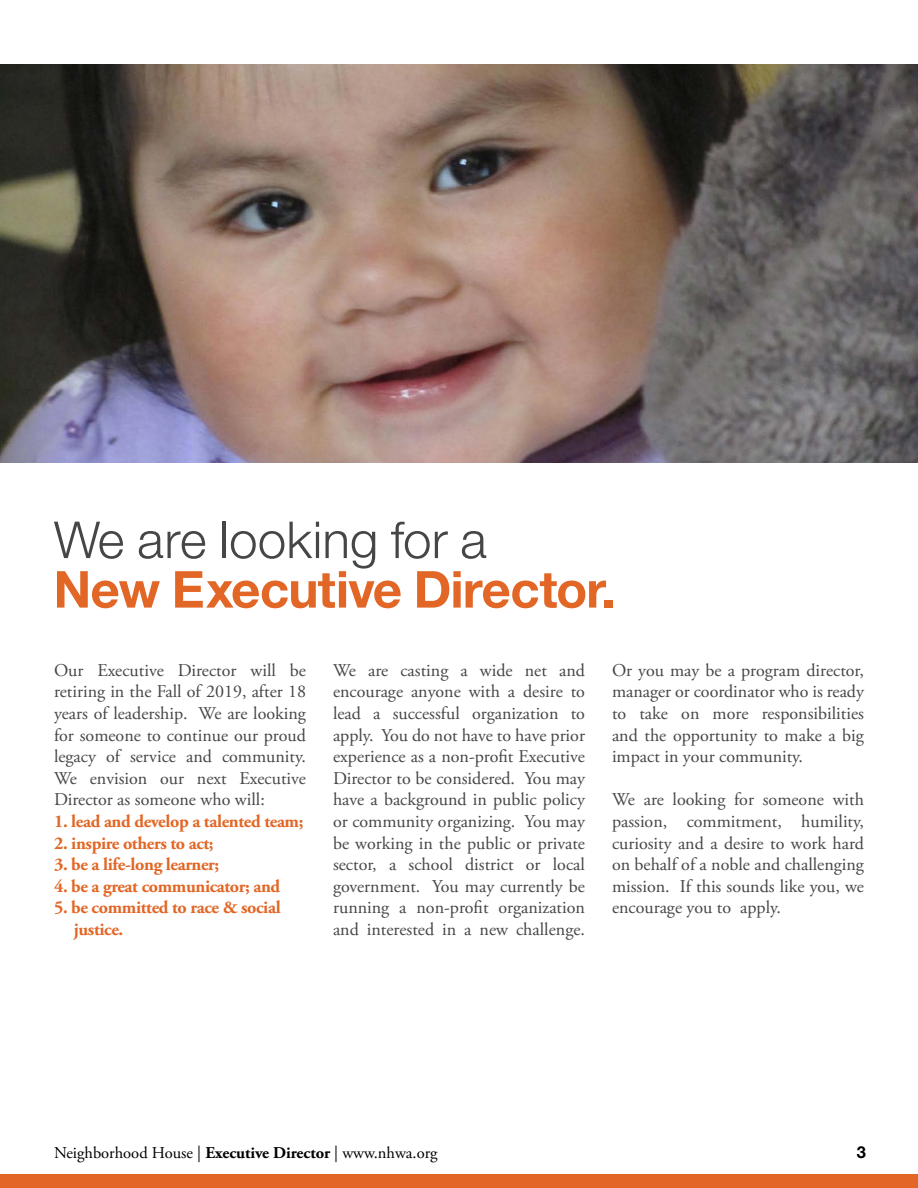
<style>
.page{position:relative;width:918px;height:1188px;background:#fff}
.page>*{position:absolute;margin:0;border:0;box-sizing:border-box;transform-origin:0 0}
.t1{font:51px "Helv Neue Boldfor IBM";color:#e26625}
.t2{font:51px "Helv Neue Lightfor IBM";color:#464547}
.t3{font:18px/21.6px "Adobe Garamond Pro";color:#464547;text-align:justify}
.t4{font:700 18px/21.6px "Adobe Garamond Pro";letter-spacing:-.02em;color:#e26625}
.t5{font:16.5px "Adobe Garamond Pro";color:#000}
.t6{font:16.5px "Helv Neue Boldfor IBM";color:#000}
.s1{font-weight:700}
</style>
<div class="page">
<div style="left:0;top:1174px;width:918px;height:14px;background:#e26625"></div>
<img style="left:0;top:65px;width:918px;height:397px">
<h1 class="t2" style="left:54px;top:509px;width:434px">We are looking for a</h1>
<h1 class="t1" style="left:54px;top:557px;width:562px">New Executive Director.</h1>
<p class="t3" style="left:54px;top:660px;width:254px">Our Executive Director will be retiring in the Fall of 2019, after 18 years of leadership. We are looking for someone to continue our proud legacy of service and community.<br>We envision our next Executive Director as someone who will:</p>
<p class="t4" style="left:54px;top:811px;width:251px">1. lead and develop a talented team;</p>
<p class="t4" style="left:54px;top:832px;width:161px">2. inspire others to act;</p>
<p class="t4" style="left:54px;top:854px;width:167px">3. be a life-long learner;</p>
<p class="t4" style="left:54px;top:876px;width:228px">4. be a great communicator; and</p>
<p class="t4" style="left:74px;top:897px;width:208px;text-indent:-20px">5. be committed to race &amp; social justice.</p>
<p class="t3" style="left:333px;top:660px;width:254px">We are casting a wide net and encourage anyone with a desire to lead a successful organization to apply. You do not have to have prior experience as a non-profit Executive Director to be considered. You may have a background in public policy or community organizing. You may be working in the public or private sector, a school district or local government. You may currently be running a non-profit organization and interested in a new challenge.</p>
<p class="t3" style="left:612px;top:660px;width:254px">Or you may be a program director, manager or coordinator who is ready to take on more responsibilities and the opportunity to make a big impact in your community.</p>
<p class="t3" style="left:612px;top:790px;width:254px">We are looking for someone with passion, commitment, humility, curiosity and a desire to work hard on behalf of a noble and challenging mission. If this sounds like you, we encourage you to apply.</p>
<p class="t5" style="left:54px;top:1143px;width:385px">Neighborhood House | <span class="s1">Executive Director</span> | www.nhwa.org</p>
<p class="t6" style="left:856px;top:1141px;width:11px">3</p>
</div>
